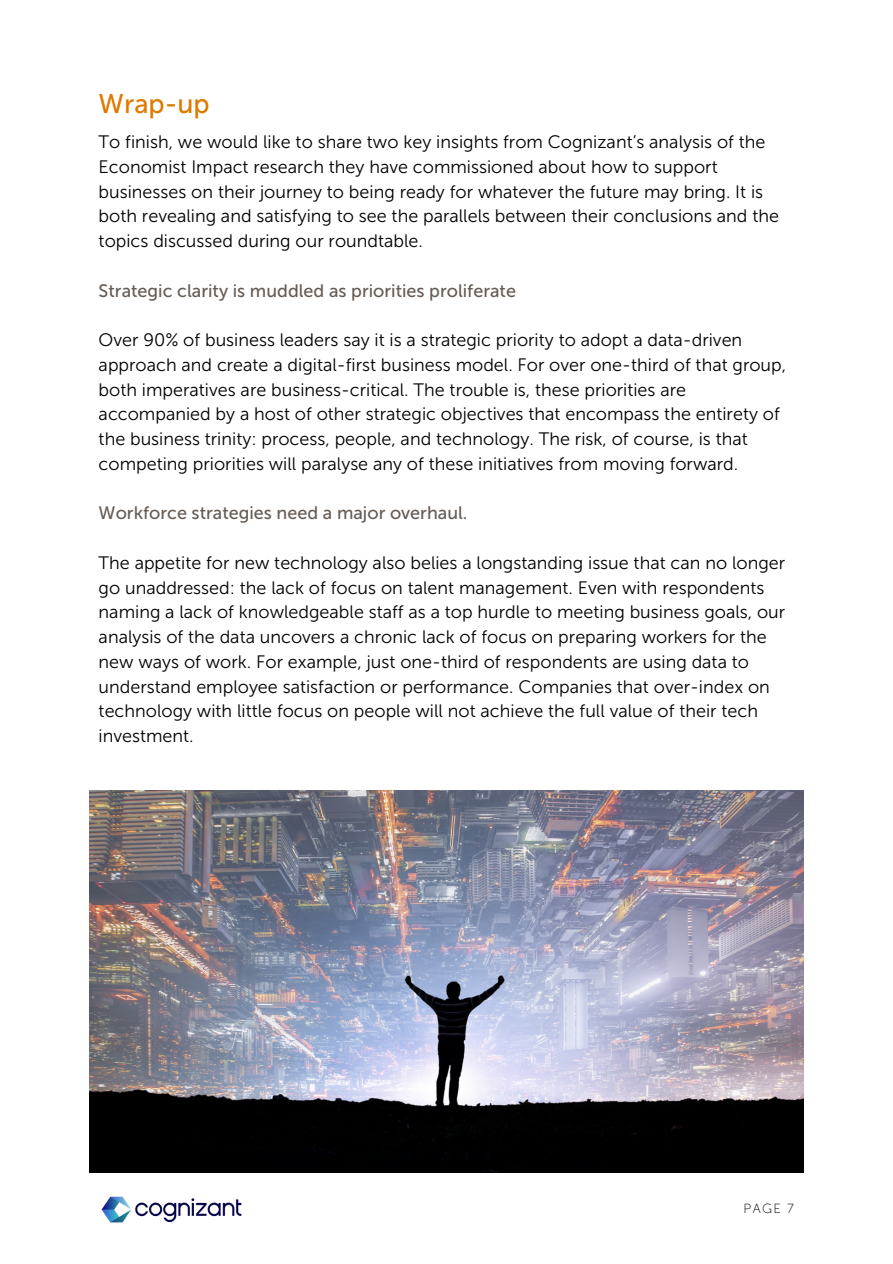
<style>
.page{position:relative;width:893px;height:1264px;background:#fff}
.page>*{position:absolute;margin:0;border:0;box-sizing:border-box;transform-origin:0 0}
.t1{font:27px "Museo Sans 500";color:#df7a00}
.t2{font:18px/24.8px "Museo Sans 300";color:#000}
.t3{font:18px "Museo Sans 500";color:#675c53}
.t4{font:13.2px "Museo Sans 100";color:#000}
</style>
<div class="page">
<img style="left:89px;top:790px;width:714px;height:382px">
<img style="left:101px;top:1196px;width:141px;height:27px">
<h1 class="t1" style="left:99px;top:88px;width:113px">Wrap-up</h1>
<p class="t2" style="left:99px;top:130px;width:681px">To finish, we would like to share two key insights from Cognizant’s analysis of the Economist Impact research they have commissioned about how to support businesses on their journey to being ready for whatever the future may bring. It is both revealing and satisfying to see the parallels between their conclusions and the topics discussed during our roundtable.</p>
<p class="t3" style="left:99px;top:280px;width:419px">Strategic clarity is muddled as priorities proliferate</p>
<p class="t2" style="left:99px;top:327px;width:689px">Over 90% of business leaders say it is a strategic priority to adopt a data-driven approach and create a digital-first business model. For over one-third of that group, both imperatives are business-critical. The trouble is, these priorities are accompanied by a host of other strategic objectives that encompass the entirety of the business trinity: process, people, and technology. The risk, of course, is that competing priorities will paralyse any of these initiatives from moving forward.</p>
<p class="t3" style="left:99px;top:502px;width:370px">Workforce strategies need a major overhaul.</p>
<p class="t2" style="left:99px;top:550px;width:688px">The appetite for new technology also belies a longstanding issue that can no longer go unaddressed: the lack of focus on talent management. Even with respondents naming a lack of knowledgeable staff as a top hurdle to meeting business goals, our analysis of the data uncovers a chronic lack of focus on preparing workers for the new ways of work. For example, just one-third of respondents are using data to understand employee satisfaction or performance. Companies that over-index on technology with little focus on people will not achieve the full value of their tech investment.</p>
<p class="t4" style="left:743px;top:1200px;width:52px">PAGE 7</p>
</div>
